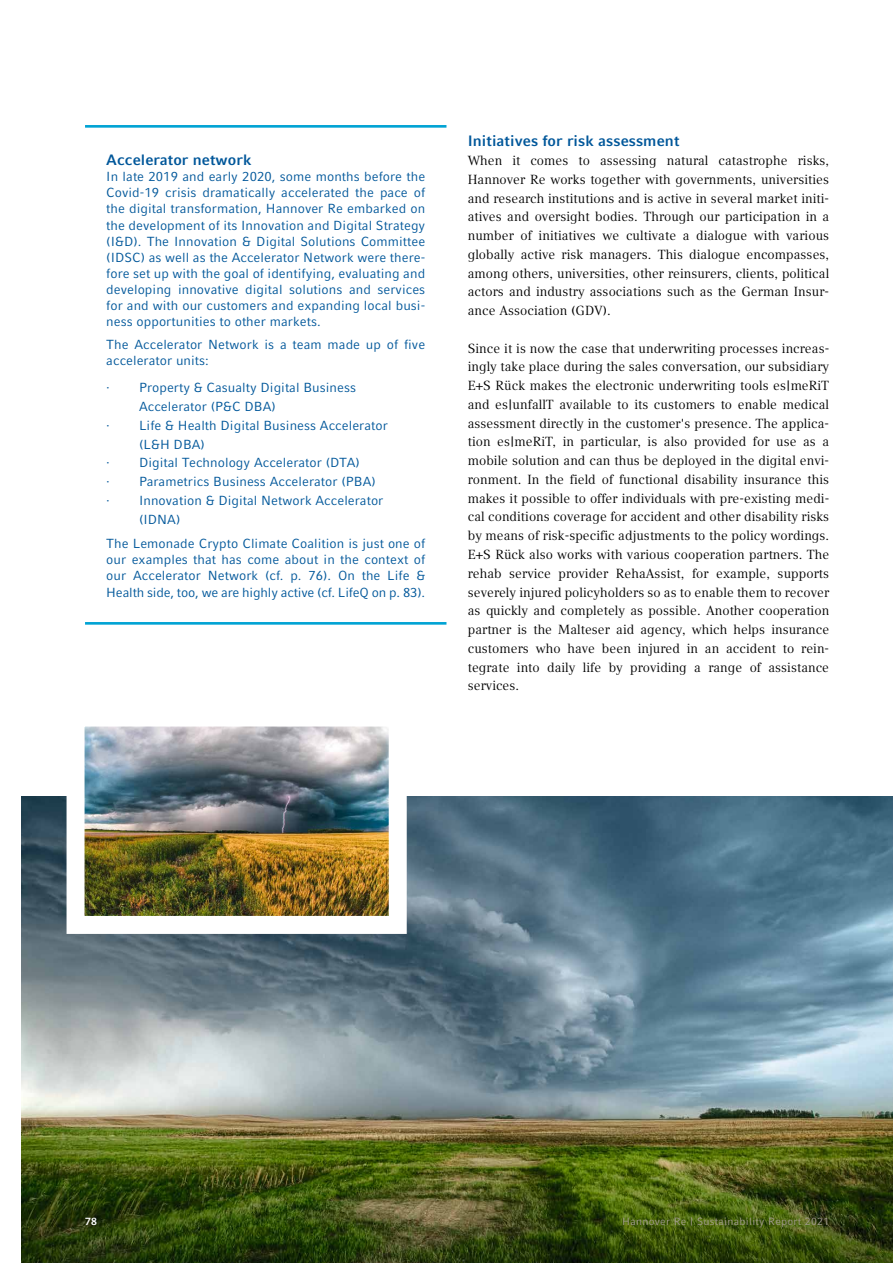
<style>
.page{position:relative;width:893px;height:1263px;background:#fff}
.page>*{position:absolute;margin:0;border:0;box-sizing:border-box;transform-origin:0 0}
.t1{font:700 15px "Compatil Fact LT Pro";letter-spacing:.005em;color:#00579a}
.t2{font:13.2px/18.8px "Compatil Text LT Pro";letter-spacing:.005em;color:#000;text-align:justify}
.t3{font:13.2px/16.2px "Compatil Fact LT Pro";letter-spacing:.005em;color:#00579a;text-align:justify}
.t4{font:10.5px "Compatil Fact LT Pro";letter-spacing:.03em;color:#a49c91}
.t5{font:700 10.5px "Compatil Fact LT Pro";color:#fff}
</style>
<div class="page">
<hr style="left:85px;top:125px;width:361px;height:3px;background:#00a3d4">
<hr style="left:85px;top:622px;width:361px;height:3px;background:#00a3d4">
<img style="left:21px;top:796px;width:872px;height:467px">
<img style="left:58px;top:726px;width:358px;height:217px">
<p class="t1" style="left:106px;top:151px;width:147px">Accelerator network</p>
<p class="t3" style="left:106px;top:169px;width:320px">In late 2019 and early 2020, some months before the Covid-19 crisis dramatically accelerated the pace of the digital transformation, Hannover Re embarked on the development of its Innovation and Digital Strategy (I&amp;D). The Innovation &amp; Digital Solutions Committee (IDSC) as well as the Accelerator Network were there&shy;fore set up with the goal of identifying, evaluating and developing innovative digital solutions and services for and with our customers and expanding local busi&shy;ness opportunities to other markets.</p>
<p class="t3" style="left:106px;top:336px;width:320px">The Accelerator Network is a team made up of five accelerator units:</p>
<p class="t3" style="left:106px;top:380px;width:251px">· Property &amp; Casualty Digital Business</p>
<p class="t3" style="left:139px;top:398px;width:138px">Accelerator (P&amp;C DBA)</p>
<p class="t3" style="left:106px;top:417px;width:283px">· Life &amp; Health Digital Business Accelerator</p>
<p class="t3" style="left:139px;top:436px;width:67px">(L&amp;H DBA)</p>
<p class="t3" style="left:106px;top:455px;width:255px">· Digital Technology Accelerator (DTA)</p>
<p class="t3" style="left:106px;top:473px;width:271px">· Parametrics Business Accelerator (PBA)</p>
<p class="t3" style="left:106px;top:492px;width:279px">· Innovation &amp; Digital Network Accelerator</p>
<p class="t3" style="left:139px;top:511px;width:43px">(IDNA)</p>
<p class="t3" style="left:106px;top:536px;width:320px">The Lemonade Crypto Climate Coalition is just one of our examples that has come about in the context of our Accelerator Network (cf. p. 76). On the Life &amp; Health side, too, we are highly active (cf. LifeQ on p. 83).</p>
<p class="t1" style="left:468px;top:132px;width:213px">Initiatives for risk assessment</p>
<p class="t2" style="left:468px;top:151px;width:363px">When it comes to assessing natural catastrophe risks, Hannover Re works together with governments, universities and research institutions and is active in several market initi&shy;atives and oversight bodies. Through our participation in a number of initiatives we cultivate a dialogue with various globally active risk managers. This dialogue encompasses, among others, universities, other reinsurers, clients, political actors and industry associations such as the German Insur&shy;ance Association (GDV).</p>
<p class="t2" style="left:468px;top:339px;width:363px">Since it is now the case that underwriting processes increas&shy;ingly take place during the sales conversation, our subsidiary E+S Rück makes the electronic underwriting tools es|meRiT and es|unfallT available to its customers to enable medical assessment directly in the customer's presence. The applica&shy;tion es|meRiT, in particular, is also provided for use as a mobile solution and can thus be deployed in the digital envi&shy;ronment. In the field of functional disability insurance this makes it possible to offer individuals with pre-existing medi&shy;cal conditions coverage for accident and other disability risks by means of risk-specific adjustments to the policy wordings.<br>E+S Rück also works with various cooperation partners. The rehab service provider RehaAssist, for example, supports severely injured policyholders so as to enable them to recover as quickly and completely as possible. Another cooperation partner is the Malteser aid agency, which helps insurance customers who have been injured in an accident to rein&shy;tegrate into daily life by providing a range of assistance services.</p>
<p class="t5" style="left:85px;top:1215px;width:13px">78</p>
<p class="t4" style="left:622px;top:1215px;width:208px">Hannover Re | Sustainability Report 2021</p>
</div>
